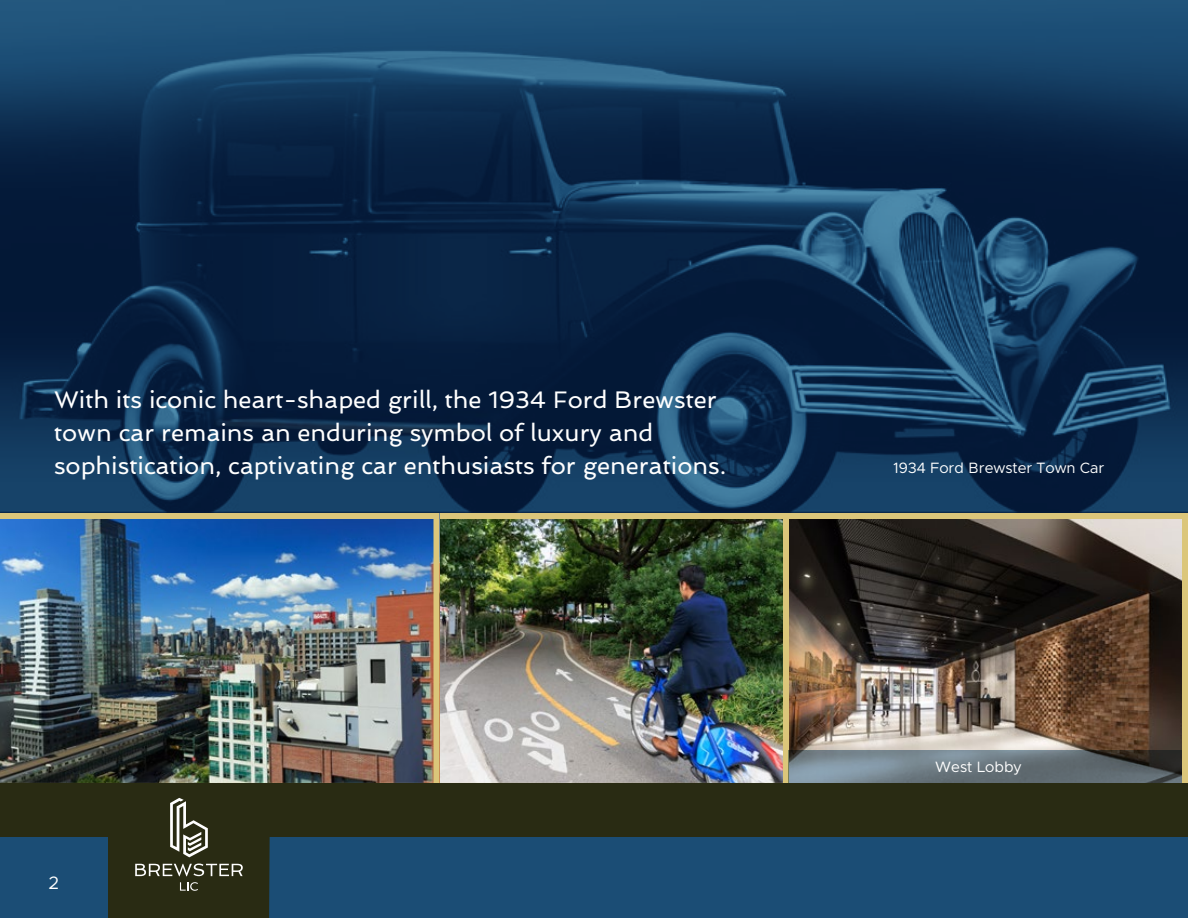
<style>
.page{position:relative;width:1188px;height:918px;background:#fff}
.page>*{position:absolute;margin:0;border:0;box-sizing:border-box;transform-origin:0 0}
.t1{font:24px/33px "Spinnaker";color:#fff}
.t2{font:18px "Clarity City";color:#fff}
.t3{font:15px "Clarity City";color:#fff}
</style>
<div class="page">
<div style="left:0;top:837px;width:1188px;height:81px;background:#1b4d75"></div>
<div style="left:0;top:783px;width:1188px;height:54px;background:#292b13"></div>
<svg style="left:108px;top:798px;width:162px;height:120px"></svg>
<img style="left:0;top:0;width:1188px;height:513px">
<img style="left:441px;top:520px;width:341px;height:262px">
<div style="left:434px;top:513px;width:355px;height:276px;border:6px solid #dbc67a"></div>
<img style="left:0;top:513px;width:440px;height:270px">
<img style="left:790px;top:520px;width:391px;height:231px">
<div style="left:783px;top:513px;width:405px;height:276px;border:6px solid #dbc67a"></div>
<svg style="left:789px;top:751px;width:393px;height:32px;background:#67737b"></svg>
<div style="left:0;top:783px;width:1188px;height:12px;background:#292b13"></div>
<p class="t1" style="left:54px;top:383px;width:673px">With its iconic heart-shaped grill, the 1934 Ford Brewster town car remains an enduring symbol of luxury and sophistication, captivating car enthusiasts for generations.</p>
<p class="t2" style="left:49px;top:872px;width:12px">2</p>
<p class="t3" style="left:894px;top:459px;width:212px">1934 Ford Brewster Town Car</p>
<p class="t3" style="left:935px;top:758px;width:88px">West Lobby</p>
</div>
